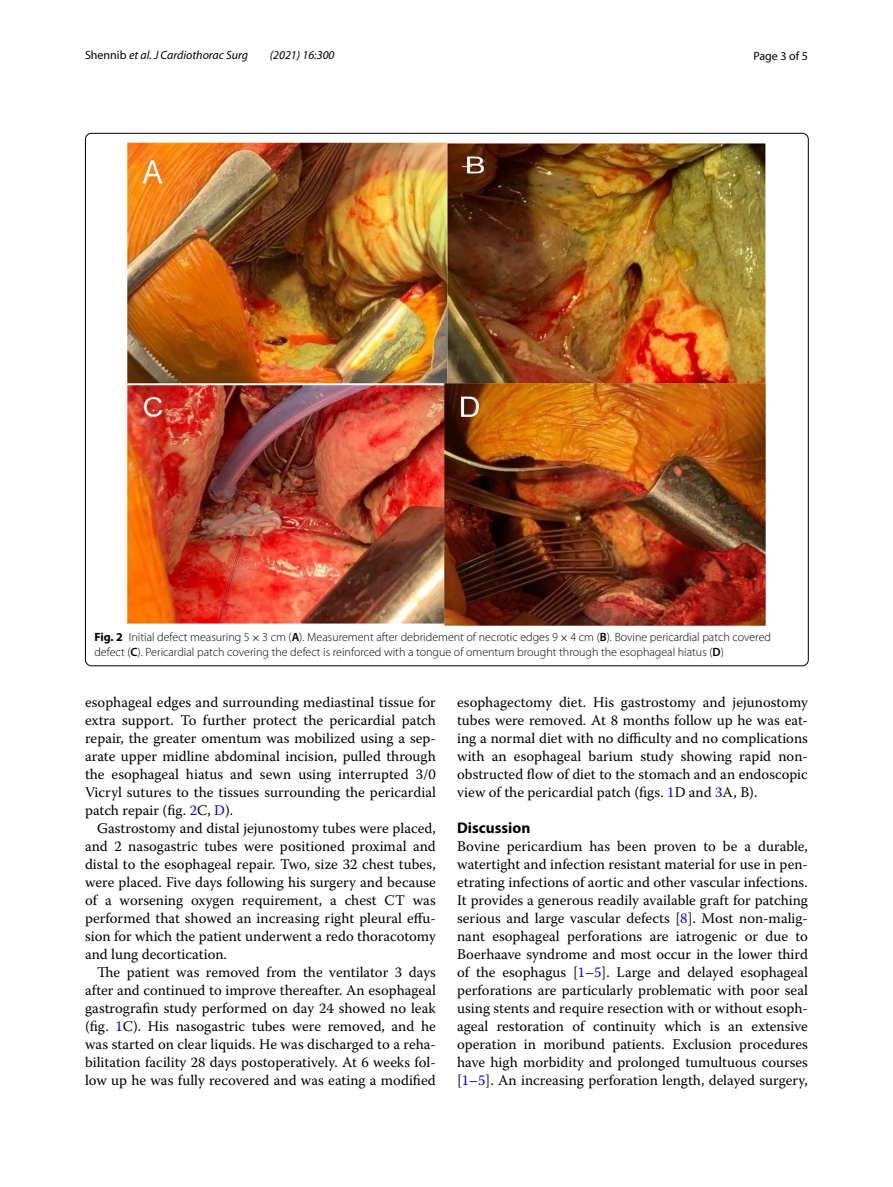
<style>
.page{position:relative;width:893px;height:1187px;background:#fff}
.page>*{position:absolute;margin:0;border:0;box-sizing:border-box;transform-origin:0 0}
.t1{font:700 15.45px "Myriad Pro";color:#000}
.t2{font:14.7px/18px "Warnock Pro";color:#000;text-align:justify}
.t3{font:300 12px/15px "Myriad Pro";color:#000}
.t4{font:italic 12px "Myriad Pro";color:#000}
.t5{font:12px "Myriad Pro";color:#000}
.s1{font-style:normal}
.s2{font-weight:700}
.s3{font-family:"MTSY";font-weight:400}
.s4{font-weight:600}
.s5{color:#00f}
</style>
<div class="page">
<img style="left:128px;top:142px;width:638px;height:483px">
<p class="t4" style="left:85px;top:48px;width:164px"><span class="s1">Shennib</span> et al. J Cardiothorac Surg</p>
<p class="t4" style="left:270px;top:48px;width:66px">(2021) 16:300</p>
<p class="t5" style="left:753px;top:48px;width:56px">Page 3 of 5</p>
<p class="t3" style="left:94px;top:629px;width:678px"><span class="s2">Fig. 2</span> Initial defect measuring 5<span class="s3">×</span>3 cm (<span class="s4">A</span>). Measurement after debridement of necrotic edges 9<span class="s3">×</span>4 cm (<span class="s4">B</span>). Bovine pericardial patch covered defect (<span class="s4">C</span>). Pericardial patch covering the defect is reinforced with a tongue of omentum brought through the esophageal hiatus (<span class="s4">D</span>)</p>
<p class="t2" style="left:85px;top:692px;width:352px">esophageal edges and surrounding mediastinal tissue for extra support. To further protect the pericardial patch repair, the greater omentum was mobilized using a sep&shy;arate upper midline abdominal incision, pulled through the esophageal hiatus and sewn using interrupted 3/0<br>Vicryl sutures to the tissues surrounding the pericardial patch repair (fig. <span class="s5">2</span>C, <span class="s5">D</span>).</p>
<p class="t2" style="left:85px;top:818px;width:352px;text-indent:12px">Gastrostomy and distal jejunostomy tubes were placed, and 2 nasogastric tubes were positioned proximal and distal to the esophageal repair. Two, size 32 chest tubes, were placed. Five days following his surgery and because of a worsening oxygen requirement, a chest CT was performed that showed an increasing right pleural effu&shy;sion for which the patient underwent a redo thoracotomy and lung decortication.</p>
<p class="t2" style="left:85px;top:962px;width:352px;text-indent:12px">The patient was removed from the ventilator 3 days after and continued to improve thereafter. An esophageal gastrografin study performed on day 24 showed no leak (fig. <span class="s5">1</span>C). His nasogastric tubes were removed, and he was started on clear liquids. He was discharged to a reha&shy;bilitation facility 28 days postoperatively. At 6 weeks fol&shy;low up he was fully recovered and was eating a modified</p>
<p class="t2" style="left:457px;top:692px;width:352px">esophagectomy diet. His gastrostomy and jejunostomy tubes were removed. At 8 months follow up he was eat&shy;ing a normal diet with no difficulty and no complications with an esophageal barium study showing rapid non&shy;obstructed flow of diet to the stomach and an endoscopic view of the pericardial patch (figs. <span class="s5">1</span>D and <span class="s5">3</span>A, B).</p>
<p class="t1" style="left:457px;top:817px;width:75px">Discussion</p>
<p class="t2" style="left:457px;top:836px;width:352px">Bovine pericardium has been proven to be a durable, watertight and infection resistant material for use in pen&shy;etrating infections of aortic and other vascular infections.<br>It provides a generous readily available graft for patching serious and large vascular defects [<span class="s5">8</span>]. Most non-malig&shy;nant esophageal perforations are iatrogenic or due to Boerhaave syndrome and most occur in the lower third of the esophagus [<span class="s5">1</span>–<span class="s5">5</span>]. Large and delayed esophageal perforations are particularly problematic with poor seal using stents and require resection with or without esoph&shy;ageal restoration of continuity which is an extensive operation in moribund patients. Exclusion procedures have high morbidity and prolonged tumultuous courses [<span class="s5">1</span>–<span class="s5">5</span>]. An increasing perforation length, delayed surgery,</p>
</div>
